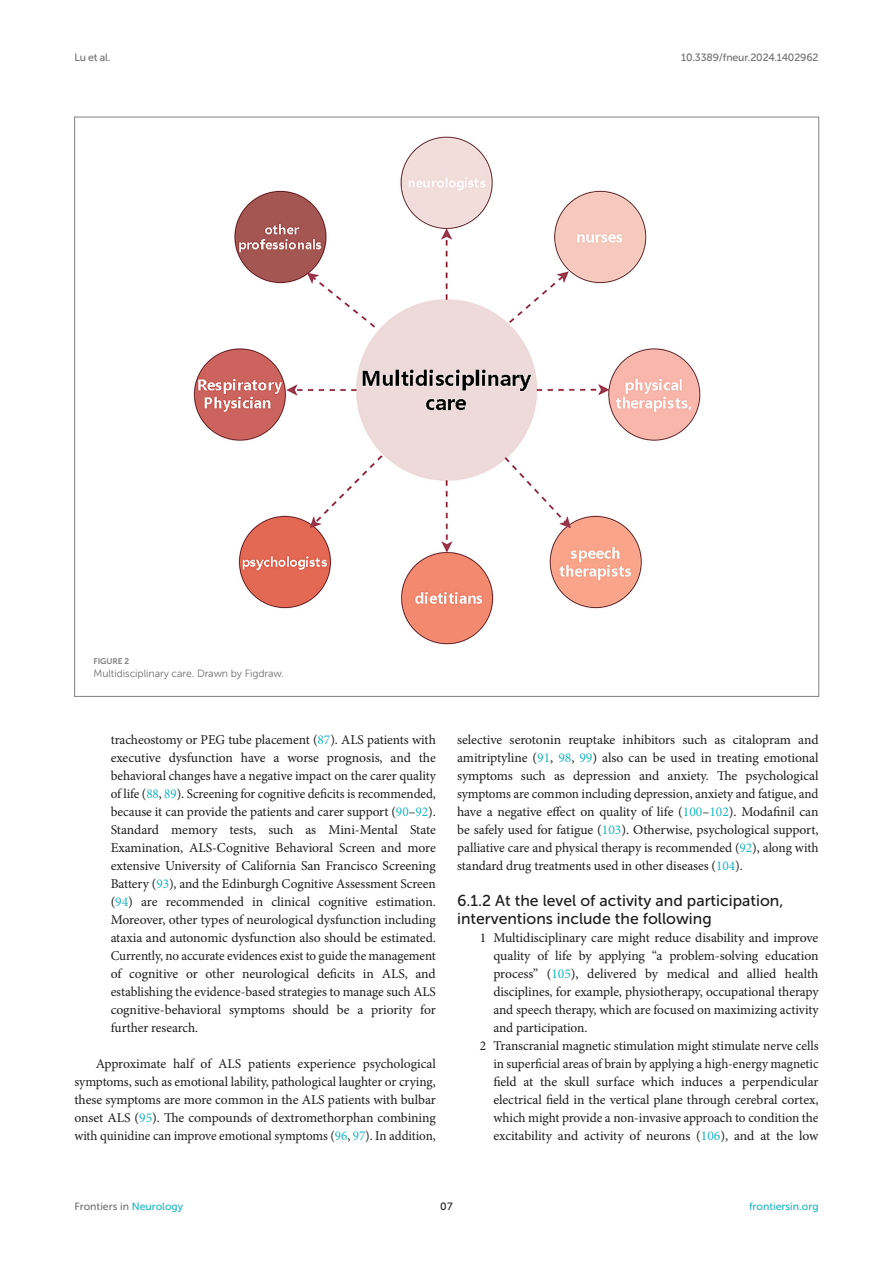
<style>
.page{position:relative;width:893px;height:1263px;background:#fff}
.page>*{position:absolute;margin:0;border:0;box-sizing:border-box;transform-origin:0 0}
.HEAD_3{font:15.75px/18px "Museo Sans 500";color:#1b1c1b}
.NL_BLW{font:13.5px/18px "Minion Pro";letter-spacing:-.005em;color:#1b1c1b;text-align:justify}
.TEXT{font:13.5px/18px "Minion Pro";letter-spacing:-.005em;color:#1b1c1b;text-align:justify}
.NL_MID{font:13.5px/18px "Minion Pro";letter-spacing:-.005em;color:#1b1c1b;text-align:justify}
.t1{font:10.5px "Museo Sans 500";letter-spacing:-.015em;color:#706f70}
.FIG_LEG{font:10.5px "Museo Sans 300";letter-spacing:-.01em;color:#706f70}
.t2{font:10.5px "Museo Sans 500";color:#1db5c3}
.t3{font:10.5px "Museo Sans 500";color:#1b1c1b}
.FIG_HD{font:8.25px "Museo Sans 700";letter-spacing:-.01em;color:#7e7f7f}
.s1{color:#1db5c3}
</style>
<div class="page">
<img style="left:193px;top:136px;width:508px;height:509px">
<p class="t1" style="left:74px;top:51px;width:38px">Lu et al.</p>
<p class="t1" style="left:681px;top:51px;width:139px">10.3389/fneur.2024.1402962</p>
<p class="FIG_HD" style="left:94px;top:656px;width:37px">FIGURE 2</p>
<p class="FIG_LEG" style="left:94px;top:668px;width:192px">Multidisciplinary care. Drawn by Figdraw.</p>
<p class="NL_BLW" style="left:111px;top:731px;width:327px">tracheostomy or PEG tube placement (<span class="s1">87</span>). ALS patients with executive dysfunction have a worse prognosis, and the behavioral changes have a negative impact on the carer quality of life (<span class="s1">88</span>, <span class="s1">89</span>). Screening for cognitive deficits is recommended, because it can provide the patients and carer support (<span class="s1">90</span>–<span class="s1">92</span>).<br>Standard memory tests, such as Mini-Mental State Examination, ALS-Cognitive Behavioral Screen and more extensive University of California San Francisco Screening Battery (<span class="s1">93</span>), and the Edinburgh Cognitive Assessment Screen (<span class="s1">94</span>) are recommended in clinical cognitive estimation.<br>Moreover, other types of neurological dysfunction including ataxia and autonomic dysfunction also should be estimated.<br>Currently, no accurate evidences exist to guide the management of cognitive or other neurological deficits in ALS, and establishing the evidence-based strategies to manage such ALS cognitive-behavioral symptoms should be a priority for further research.</p>
<p class="TEXT" style="left:74px;top:1055px;width:363px;text-indent:21px">Approximate half of ALS patients experience psychological symptoms, such as emotional lability, pathological laughter or crying, these symptoms are more common in the ALS patients with bulbar onset ALS (<span class="s1">95</span>). The compounds of dextromethorphan combining with quinidine can improve emotional symptoms (<span class="s1">96</span>, <span class="s1">97</span>). In addition,</p>
<p class="TEXT" style="left:457px;top:731px;width:363px">selective serotonin reuptake inhibitors such as citalopram and amitriptyline (<span class="s1">91</span>, <span class="s1">98</span>, <span class="s1">99</span>) also can be used in treating emotional symptoms such as depression and anxiety. The psychological symptoms are common including depression, anxiety and fatigue, and have a negative effect on quality of life (<span class="s1">100</span>–<span class="s1">102</span>). Modafinil can be safely used for fatigue (<span class="s1">103</span>). Otherwise, psychological support, palliative care and physical therapy is recommended (<span class="s1">92</span>), along with standard drug treatments used in other diseases (<span class="s1">104</span>).</p>
<p class="HEAD_3" style="left:457px;top:892px;width:328px">6.1.2 At the level of activity and participation, interventions include the following</p>
<p class="NL_MID" style="left:493px;top:929px;width:327px;text-indent:-13px">1 Multidisciplinary care might reduce disability and improve quality of life by applying “a problem-solving education process” (<span class="s1">105</span>), delivered by medical and allied health disciplines, for example, physiotherapy, occupational therapy and speech therapy, which are focused on maximizing activity and participation.</p>
<p class="NL_MID" style="left:493px;top:1037px;width:327px;text-indent:-13px">2 Transcranial magnetic stimulation might stimulate nerve cells in superficial areas of brain by applying a high-energy magnetic field at the skull surface which induces a perpendicular electrical field in the vertical plane through cerebral cortex, which might provide a non-invasive approach to condition the excitability and activity of neurons (<span class="s1">106</span>), and at the low</p>
<p class="t1" style="left:74px;top:1200px;width:110px">Frontiers in <span class="s1">Neurology</span></p>
<p class="t3" style="left:440px;top:1200px;width:14px">07</p>
<p class="t2" style="left:749px;top:1200px;width:71px">frontiersin.org</p>
</div>
